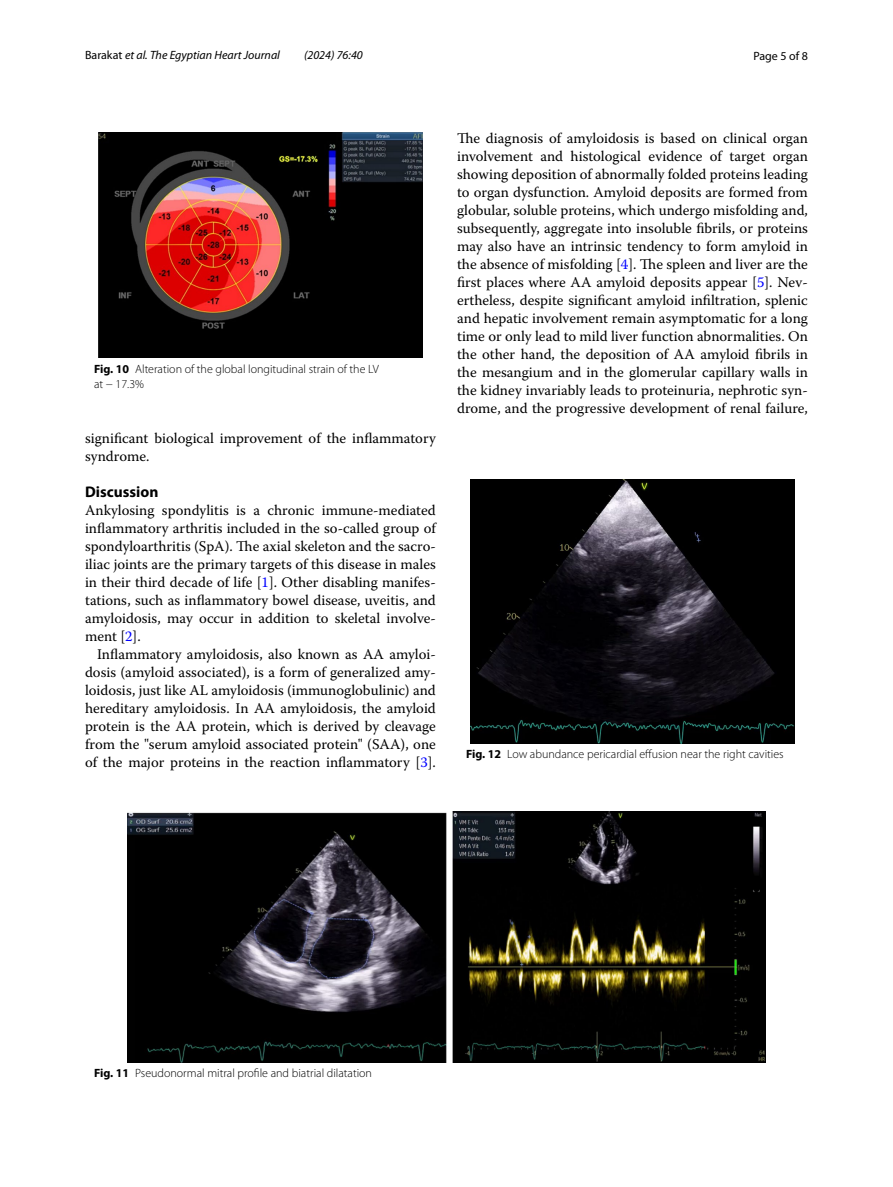
<style>
.page{position:relative;width:893px;height:1187px;background:#fff}
.page>*{position:absolute;margin:0;border:0;box-sizing:border-box;transform-origin:0 0}
.t1{font:700 15.45px "Myriad Pro";color:#000}
.t2{font:14.7px/18px "Warnock Pro";color:#000;text-align:justify}
.t3{font:300 12px/15px "Myriad Pro";color:#000}
.t4{font:italic 12px "Myriad Pro";color:#000}
.t5{font:12px "Myriad Pro";color:#000}
.s1{font-style:normal}
.s2{font-weight:700}
.s3{color:#00f}
</style>
<div class="page">
<img style="left:99px;top:133px;width:323px;height:225px">
<img style="left:127px;top:811px;width:638px;height:250px">
<img style="left:471px;top:479px;width:323px;height:264px">
<p class="t4" style="left:85px;top:48px;width:196px"><span class="s1">Barakat</span> et al. The Egyptian Heart Journal</p>
<p class="t4" style="left:304px;top:48px;width:60px">(2024) 76:40</p>
<p class="t5" style="left:753px;top:48px;width:56px">Page 5 of 8</p>
<p class="t3" style="left:94px;top:362px;width:286px"><span class="s2">Fig. 10</span> Alteration of the global longitudinal strain of the LV at − 17.3%</p>
<p class="t2" style="left:85px;top:428px;width:352px">significant biological improvement of the inflammatory syndrome.</p>
<p class="t1" style="left:85px;top:481px;width:75px">Discussion</p>
<p class="t2" style="left:85px;top:500px;width:352px">Ankylosing spondylitis is a chronic immune-mediated inflammatory arthritis included in the so-called group of spondyloarthritis (SpA). The axial skeleton and the sacro&shy;iliac joints are the primary targets of this disease in males in their third decade of life [<span class="s3">1</span>]. Other disabling manifes&shy;tations, such as inflammatory bowel disease, uveitis, and amyloidosis, may occur in addition to skeletal involve&shy;ment [<span class="s3">2</span>].</p>
<p class="t2" style="left:85px;top:644px;width:352px;text-indent:12px">Inflammatory amyloidosis, also known as AA amyloi&shy;dosis (amyloid associated), is a form of generalized amy&shy;loidosis, just like AL amyloidosis (immunoglobulinic) and hereditary amyloidosis. In AA amyloidosis, the amyloid protein is the AA protein, which is derived by cleavage from the "serum amyloid associated protein" (SAA), one of the major proteins in the reaction inflammatory [<span class="s3">3</span>].</p>
<p class="t2" style="left:457px;top:128px;width:352px">The diagnosis of amyloidosis is based on clinical organ involvement and histological evidence of target organ showing deposition of abnormally folded proteins leading to organ dysfunction. Amyloid deposits are formed from globular, soluble proteins, which undergo misfolding and, subsequently, aggregate into insoluble fibrils, or proteins may also have an intrinsic tendency to form amyloid in the absence of misfolding [<span class="s3">4</span>]. The spleen and liver are the first places where AA amyloid deposits appear [<span class="s3">5</span>]. Nev&shy;ertheless, despite significant amyloid infiltration, splenic and hepatic involvement remain asymptomatic for a long time or only lead to mild liver function abnormalities. On the other hand, the deposition of AA amyloid fibrils in the mesangium and in the glomerular capillary walls in the kidney invariably leads to proteinuria, nephrotic syn&shy;drome, and the progressive development of renal failure,</p>
<p class="t3" style="left:466px;top:747px;width:319px"><span class="s2">Fig. 12</span> Low abundance pericardial effusion near the right cavities</p>
<p class="t3" style="left:94px;top:1065px;width:279px"><span class="s2">Fig. 11</span> Pseudonormal mitral profile and biatrial dilatation</p>
</div>
